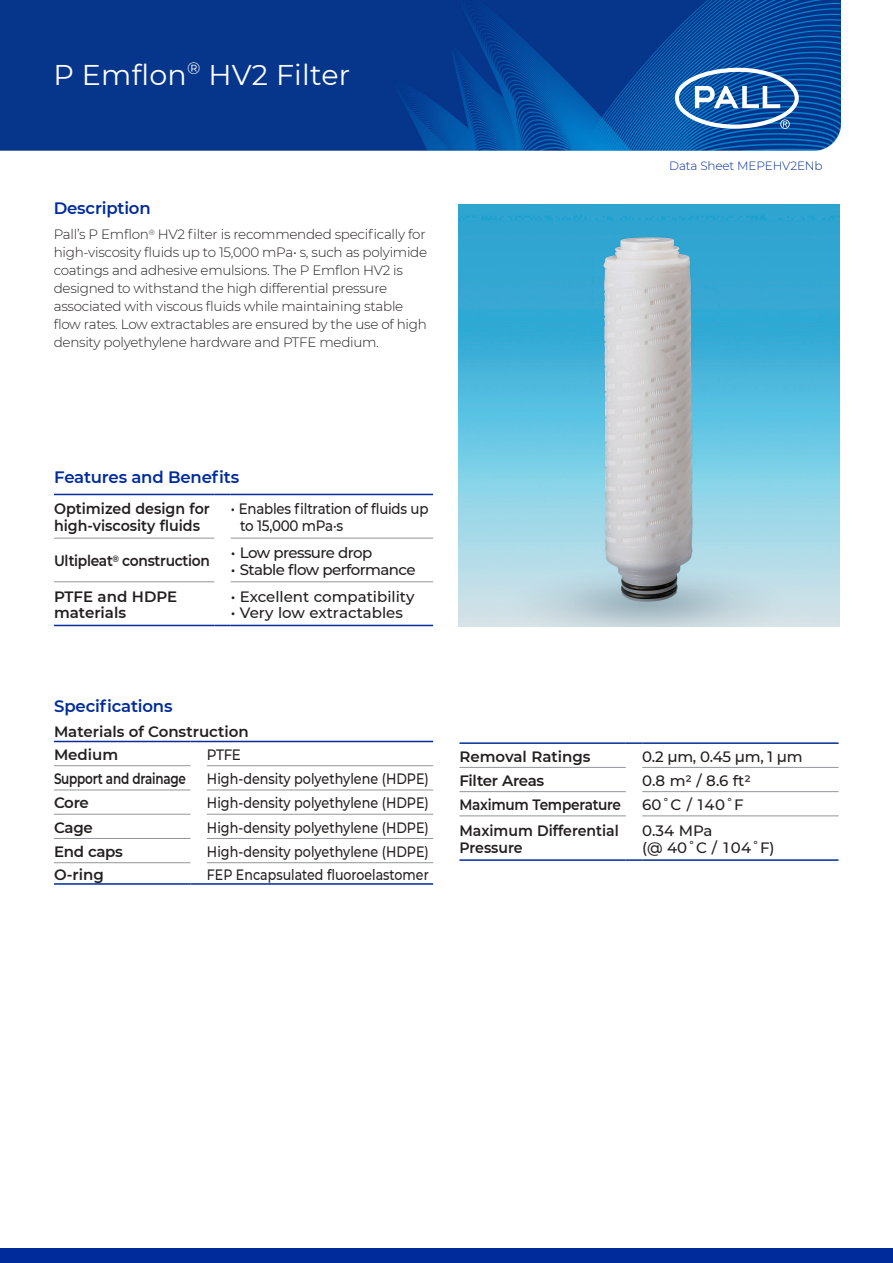
<style>
.page{position:relative;width:893px;height:1263px;background:#fff}
.page>*{position:absolute;margin:0;border:0;box-sizing:border-box;transform-origin:0 0}
.t1{font:28.5px "Montserrat";letter-spacing:.01em;color:#fff}
.t2{font:600 16.5px "Montserrat";letter-spacing:-.01em;color:#002b9b}
.t3{font:500 15px "Montserrat";color:#231f20;scale:.85 1}
.t4{font:500 15px/16.5px "Montserrat";color:#231f20}
.t5{font:600 15px/23.2px "Montserrat";color:#231f20}
.t6{font:500 15px/16.5px "Montserrat";letter-spacing:-.02em;color:#231f20;scale:.9 1}
.t7{font:600 15px/16.5px "Montserrat";color:#231f20;scale:.95 1}
.t8{font:500 15px "Montserrat";letter-spacing:-.04em;color:#231f20}
.t9{font:500 15px "Montserrat";color:#231f20;scale:.84 1}
.t10{font:600 15px/16.5px "Montserrat";color:#231f20;scale:.94 1}
.t11{font:600 15px "Montserrat";letter-spacing:-.02em;color:#231f20;scale:.92 1}
.t12{font:600 15px "Montserrat";letter-spacing:-.02em;color:#231f20;scale:.8 1}
.t13{font:600 15px "Montserrat";letter-spacing:-.02em;color:#231f20;scale:.91 1}
.t14{font:600 15px "Montserrat";letter-spacing:-.02em;color:#231f20}
.t15{font:500 15px "Montserrat";color:#231f20;scale:.9 1}
.t16{font:300 13.5px/18px "Montserrat";letter-spacing:-.02em;color:#231f20}
.t17{font:300 12px "Montserrat";letter-spacing:-.01em;color:#002b9b}
</style>
<div class="page">
<img style="left:0;top:0;width:841px;height:150px">
<svg style="left:675px;top:68px;width:124px;height:61px"></svg>
<img style="left:459px;top:205px;width:380px;height:421px">
<div style="left:0;top:1248px;width:893px;height:15px;background:#002b9b"></div>
<svg style="left:54px;top:742px;width:379px;height:122px"></svg>
<hr style="left:54px;top:765px;width:136px;height:1px;background:#939598">
<hr style="left:207px;top:765px;width:226px;height:1px;background:#939598">
<hr style="left:54px;top:790px;width:136px;height:1px;background:#939598">
<hr style="left:207px;top:790px;width:226px;height:1px;background:#939598">
<hr style="left:54px;top:814px;width:136px;height:1px;background:#939598">
<hr style="left:207px;top:814px;width:226px;height:1px;background:#939598">
<hr style="left:54px;top:838px;width:136px;height:1px;background:#939598">
<hr style="left:207px;top:838px;width:226px;height:1px;background:#939598">
<hr style="left:54px;top:862px;width:136px;height:1px;background:#939598">
<hr style="left:207px;top:862px;width:226px;height:1px;background:#939598">
<hr style="left:54px;top:883px;width:136px;height:2px;background:#002b9b">
<svg style="left:190px;top:883px;width:17px;height:2px"></svg>
<hr style="left:207px;top:883px;width:226px;height:2px;background:#002b9b">
<hr style="left:54px;top:741px;width:136px;height:1px;background:#002b9b">
<svg style="left:190px;top:741px;width:17px;height:1px"></svg>
<hr style="left:207px;top:741px;width:226px;height:1px;background:#002b9b">
<svg style="left:459px;top:742px;width:379px;height:119px"></svg>
<hr style="left:642px;top:742px;width:196px;height:2px;background:#002b9b">
<svg style="left:54px;top:495px;width:379px;height:130px"></svg>
<hr style="left:54px;top:538px;width:160px;height:1px;background:#939598">
<hr style="left:231px;top:538px;width:202px;height:1px;background:#939598">
<hr style="left:54px;top:581px;width:160px;height:1px;background:#939598">
<hr style="left:231px;top:581px;width:202px;height:1px;background:#939598">
<hr style="left:54px;top:625px;width:160px;height:1px;background:#002b9b">
<svg style="left:214px;top:625px;width:17px;height:1px"></svg>
<hr style="left:231px;top:625px;width:202px;height:1px;background:#002b9b">
<hr style="left:54px;top:494px;width:160px;height:1px;background:#002b9b">
<svg style="left:214px;top:494px;width:17px;height:1px"></svg>
<hr style="left:231px;top:494px;width:202px;height:1px;background:#002b9b">
<h1 class="t1" style="left:53px;top:55px;width:298px">P Emflon<sup>®</sup> HV2 Filter</h1>
<p class="t2" style="left:54px;top:197px;width:98px">Description</p>
<p class="t16" style="left:54px;top:225px;width:375px">Pall’s P Emflon<sup>®</sup> HV2 filter is recommended specifically for high-viscosity fluids up to 15,000 mPa• s, such as polyimide coatings and adhesive emulsions. The P Emflon HV2 is designed to withstand the high differential pressure associated with viscous fluids while maintaining stable flow rates. Low extractables are ensured by the use of high density polyethylene hardware and PTFE medium.</p>
<p class="t17" style="left:669px;top:157px;width:155px">Data Sheet MEPEHV2ENb</p>
<p class="t2" style="left:54px;top:465px;width:186px">Features and Benefits</p>
<p class="t7" style="left:54px;top:500px;width:166px">Optimized design for high-viscosity fluids</p>
<p class="t6" style="left:240px;top:500px;width:211px;text-indent:-9px">• Enables filtration of fluids up to 15,000 mPa·s</p>
<p class="t11" style="left:54px;top:550px;width:171px">Ultipleat<sup>®</sup> construction</p>
<p class="t8" style="left:231px;top:542px;width:143px">• Low pressure drop</p>
<p class="t8" style="left:231px;top:559px;width:186px">• Stable flow performance</p>
<p class="t5" style="left:54px;top:587px;width:125px;line-height:16.5px">PTFE and HDPE materials</p>
<p class="t4" style="left:231px;top:588px;width:185px">• Excellent compatibility</p>
<p class="t4" style="left:231px;top:604px;width:174px">• Very low extractables</p>
<p class="t2" style="left:54px;top:694px;width:120px">Specifications</p>
<p class="t5" style="left:54px;top:719px;width:196px">Materials of Construction<br>Medium</p>
<p class="t15" style="left:207px;top:744px;width:39px">PTFE</p>
<p class="t12" style="left:54px;top:768px;width:167px">Support and drainage</p>
<p class="t3" style="left:207px;top:768px;width:263px">High-density polyethylene (HDPE)</p>
<p class="t5" style="left:54px;top:791px;width:36px">Core</p>
<p class="t3" style="left:207px;top:793px;width:263px">High-density polyethylene (HDPE)</p>
<p class="t5" style="left:54px;top:815px;width:40px">Cage</p>
<p class="t3" style="left:207px;top:817px;width:263px">High-density polyethylene (HDPE)</p>
<p class="t5" style="left:54px;top:839px;width:70px">End caps</p>
<p class="t3" style="left:207px;top:841px;width:263px">High-density polyethylene (HDPE)</p>
<p class="t5" style="left:54px;top:862px;width:51px">O-ring</p>
<p class="t9" style="left:207px;top:864px;width:266px">FEP Encapsulated fluoroelastomer</p>
<p class="t5" style="left:459px;top:744px;width:133px">Removal Ratings</p>
<p class="t4" style="left:642px;top:747px;width:162px">0.2 μm, 0.45 μm, 1 μm</p>
<p class="t14" style="left:459px;top:770px;width:86px">Filter Areas</p>
<p class="t4" style="left:642px;top:772px;width:110px">0.8 m2 / 8.6 ft2</p>
<p class="t13" style="left:459px;top:794px;width:179px">Maximum Temperature</p>
<p class="t4" style="left:642px;top:796px;width:103px">60˚C / 140˚F</p>
<p class="t10" style="left:459px;top:822px;width:171px">Maximum Differential<br>Pressure</p>
<p class="t4" style="left:642px;top:822px;width:134px">0.34 MPa<br>(@ 40˚C / 104˚F)</p>
</div>
